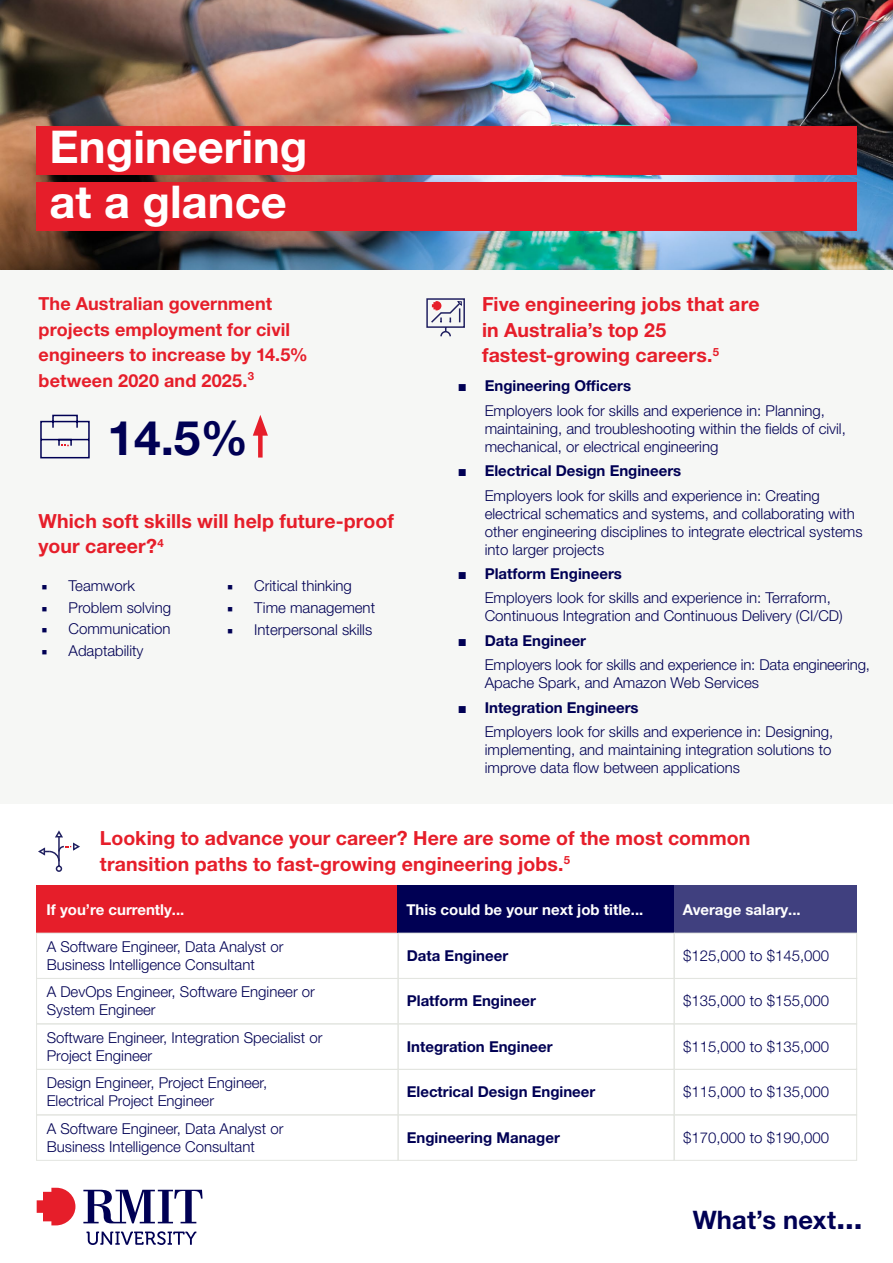
<style>
.page{position:relative;width:893px;height:1263px;background:#fff}
.page>*{position:absolute;margin:0;border:0;box-sizing:border-box;transform-origin:0 0}
.t1{font:700 47.85px "Helvetica Neue LT Pro";color:#000054}
.t2{font:700 45.3px/54.8px "Helvetica Neue LT Pro";color:#fff}
.t3{font:700 25.5px "Helvetica Neue LT Pro";letter-spacing:.005em;color:#000054}
.t4{font:700 19.5px/25.5px "Helvetica Neue LT Pro";letter-spacing:.005em;color:#e61e2a}
.t5{font:700 18px/25.5px "Helvetica Neue LT Pro";letter-spacing:.005em;color:#e61e2a}
.t6{font:300 15px/18px "Helvetica Neue LT Pro";color:#000054}
.t7{font:700 15px "Helvetica Neue LT Pro";color:#000054}
.t8{font:700 15px "Helvetica Neue LT Pro";color:#fff}
.s1{font-family:"Minion Pro";font-weight:400}
.s2{font-family:"Arial";font-weight:700}
.s3{font-weight:700}
.s4{font-size:31.5px}
</style>
<div class="page">
<div style="left:0;top:252px;width:893px;height:552px;background:#f6f7f5"></div>
<img style="left:0;top:0;width:893px;height:269px">
<div style="left:36px;top:127px;width:821px;height:48px;background:#e61e2a"></div>
<div style="left:36px;top:182px;width:821px;height:48px;background:#e61e2a"></div>
<svg style="left:37px;top:1188px;width:38px;height:37px"></svg>
<svg style="left:83px;top:1190px;width:120px;height:33px"></svg>
<svg style="left:87px;top:1231px;width:109px;height:14px"></svg>
<svg style="left:40px;top:414px;width:50px;height:45px"></svg>
<div style="left:37px;top:885px;width:361px;height:48px;background:#e61e2a"></div>
<div style="left:36px;top:933px;width:362px;height:46px;border:1px solid #e3e5e0"></div>
<div style="left:36px;top:978px;width:362px;height:46px;border:1px solid #e3e5e0"></div>
<div style="left:36px;top:1024px;width:362px;height:45px;border:1px solid #e3e5e0"></div>
<div style="left:36px;top:1069px;width:362px;height:46px;border:1px solid #e3e5e0"></div>
<div style="left:36px;top:1115px;width:362px;height:45px;border:1px solid #e3e5e0"></div>
<div style="left:398px;top:885px;width:276px;height:48px;background:#000054"></div>
<div style="left:674px;top:885px;width:183px;height:48px;background:#40407f"></div>
<div style="left:398px;top:933px;width:276px;height:46px;border:1px solid #e3e5e0"></div>
<div style="left:674px;top:933px;width:183px;height:46px;border:1px solid #e3e5e0"></div>
<div style="left:398px;top:978px;width:276px;height:46px;border:1px solid #e3e5e0"></div>
<div style="left:674px;top:978px;width:183px;height:46px;border:1px solid #e3e5e0"></div>
<div style="left:398px;top:1024px;width:276px;height:45px;border:1px solid #e3e5e0"></div>
<div style="left:674px;top:1024px;width:183px;height:45px;border:1px solid #e3e5e0"></div>
<div style="left:398px;top:1069px;width:276px;height:46px;border:1px solid #e3e5e0"></div>
<div style="left:674px;top:1069px;width:183px;height:46px;border:1px solid #e3e5e0"></div>
<div style="left:398px;top:1115px;width:276px;height:45px;border:1px solid #e3e5e0"></div>
<div style="left:674px;top:1115px;width:183px;height:45px;border:1px solid #e3e5e0"></div>
<svg style="left:38px;top:830px;width:42px;height:42px"></svg>
<svg style="left:426px;top:298px;width:39px;height:39px"></svg>
<div style="left:258px;top:427px;width:5px;height:31px;background:#e61e2a"></div>
<svg style="left:253px;top:415px;width:15px;height:21px"></svg>
<h2 class="t2" style="left:50px;top:119px;width:260px">Engineering at a glance</h2>
<p class="t5" style="left:39px;top:291px;width:271px">The Australian government projects employment for civil engineers to increase by 14.5% between 2020 and 2025.<sup>3</sup></p>
<h1 class="t1" style="left:108px;top:409px;width:142px">14.5%</h1>
<h3 class="t4" style="left:39px;top:508px;width:357px">Which soft skills will help future-proof your career?<sup>4</sup></h3>
<p class="t6" style="left:42px;top:576px;width:95px"><span class="s1">■</span> Teamwork</p>
<p class="t6" style="left:42px;top:598px;width:131px"><span class="s1">■</span> Problem solving</p>
<p class="t6" style="left:42px;top:620px;width:130px"><span class="s1">■</span> Communication</p>
<p class="t6" style="left:42px;top:641px;width:103px"><span class="s1">■</span> Adaptability</p>
<p class="t6" style="left:227px;top:576px;width:126px"><span class="s1">■</span> Critical thinking</p>
<p class="t6" style="left:227px;top:598px;width:149px"><span class="s1">■</span> Time management</p>
<p class="t6" style="left:227px;top:620px;width:147px"><span class="s1">■</span> Interpersonal skills</p>
<h3 class="t4" style="left:482px;top:291px;width:279px">Five engineering jobs that are in Australia’s top 25 fastest-growing careers.<sup>5</sup></h3>
<p class="t6" style="left:485px;top:374px;width:342px;line-height:24.3px;text-indent:-27px"><span class="s2">■</span> <span class="s3">Engineering Officers<br></span>Employers look for skills and experience in: Planning,</p>
<p class="t6" style="left:485px;top:419px;width:363px">maintaining, and troubleshooting within the fields of civil, mechanical, or electrical engineering</p>
<p class="t6" style="left:485px;top:458px;width:337px;line-height:24.3px;text-indent:-27px"><span class="s2">■</span> <span class="s3">Electrical Design Engineers<br></span>Employers look for skills and experience in: Creating</p>
<p class="t6" style="left:485px;top:504px;width:379px">electrical schematics and systems, and collaborating with other engineering disciplines to integrate electrical systems into larger projects</p>
<p class="t6" style="left:485px;top:561px;width:348px;line-height:24.3px;text-indent:-27px"><span class="s2">■</span> <span class="s3">Platform Engineers<br></span>Employers look for skills and experience in: Terraform,</p>
<p class="t6" style="left:485px;top:607px;width:360px">Continuous Integration and Continuous Delivery (CI/CD)</p>
<p class="t6" style="left:485px;top:628px;width:387px;line-height:24.3px;text-indent:-27px"><span class="s2">■</span> <span class="s3">Data Engineer<br></span>Employers look for skills and experience in: Data engineering,</p>
<p class="t6" style="left:485px;top:673px;width:276px">Apache Spark, and Amazon Web Services</p>
<p class="t6" style="left:485px;top:695px;width:350px;line-height:24.3px;text-indent:-27px"><span class="s2">■</span> <span class="s3">Integration Engineers<br></span>Employers look for skills and experience in: Designing,</p>
<p class="t6" style="left:485px;top:740px;width:348px">implementing, and maintaining integration solutions to improve data flow between applications</p>
<h3 class="t4" style="left:100px;top:825px;width:652px">Looking to advance your career? Here are some of the most common transition paths to fast-growing engineering jobs.<sup>5</sup></h3>
<p class="t8" style="left:47px;top:900px;width:139px">If you’re currently...</p>
<p class="t6" style="left:47px;top:937px;width:238px">A Software Engineer, Data Analyst or<br>Business Intelligence Consultant</p>
<p class="t6" style="left:47px;top:983px;width:270px">A DevOps Engineer, Software Engineer or<br>System Engineer</p>
<p class="t6" style="left:47px;top:1028px;width:277px">Software Engineer, Integration Specialist or<br>Project Engineer</p>
<p class="t6" style="left:47px;top:1074px;width:222px">Design Engineer, Project Engineer,<br>Electrical Project Engineer</p>
<p class="t6" style="left:47px;top:1119px;width:238px">A Software Engineer, Data Analyst or<br>Business Intelligence Consultant</p>
<p class="t8" style="left:406px;top:900px;width:238px">This could be your next job title...</p>
<p class="t8" style="left:683px;top:900px;width:120px">Average salary...</p>
<p class="t7" style="left:407px;top:946px;width:103px">Data Engineer</p>
<p class="t6" style="left:683px;top:946px;width:148px">$125,000 to $145,000</p>
<p class="t7" style="left:407px;top:992px;width:131px">Platform Engineer</p>
<p class="t6" style="left:683px;top:992px;width:148px">$135,000 to $155,000</p>
<p class="t7" style="left:407px;top:1037px;width:147px">Integration Engineer</p>
<p class="t6" style="left:683px;top:1037px;width:148px">$115,000 to $135,000</p>
<p class="t7" style="left:407px;top:1083px;width:190px">Electrical Design Engineer</p>
<p class="t6" style="left:683px;top:1083px;width:148px">$115,000 to $135,000</p>
<p class="t7" style="left:407px;top:1128px;width:155px">Engineering Manager</p>
<p class="t6" style="left:683px;top:1128px;width:148px">$170,000 to $190,000</p>
<h3 class="t3" style="left:693px;top:1204px;width:171px">What’s next<span class="s4">...</span></h3>
</div>
